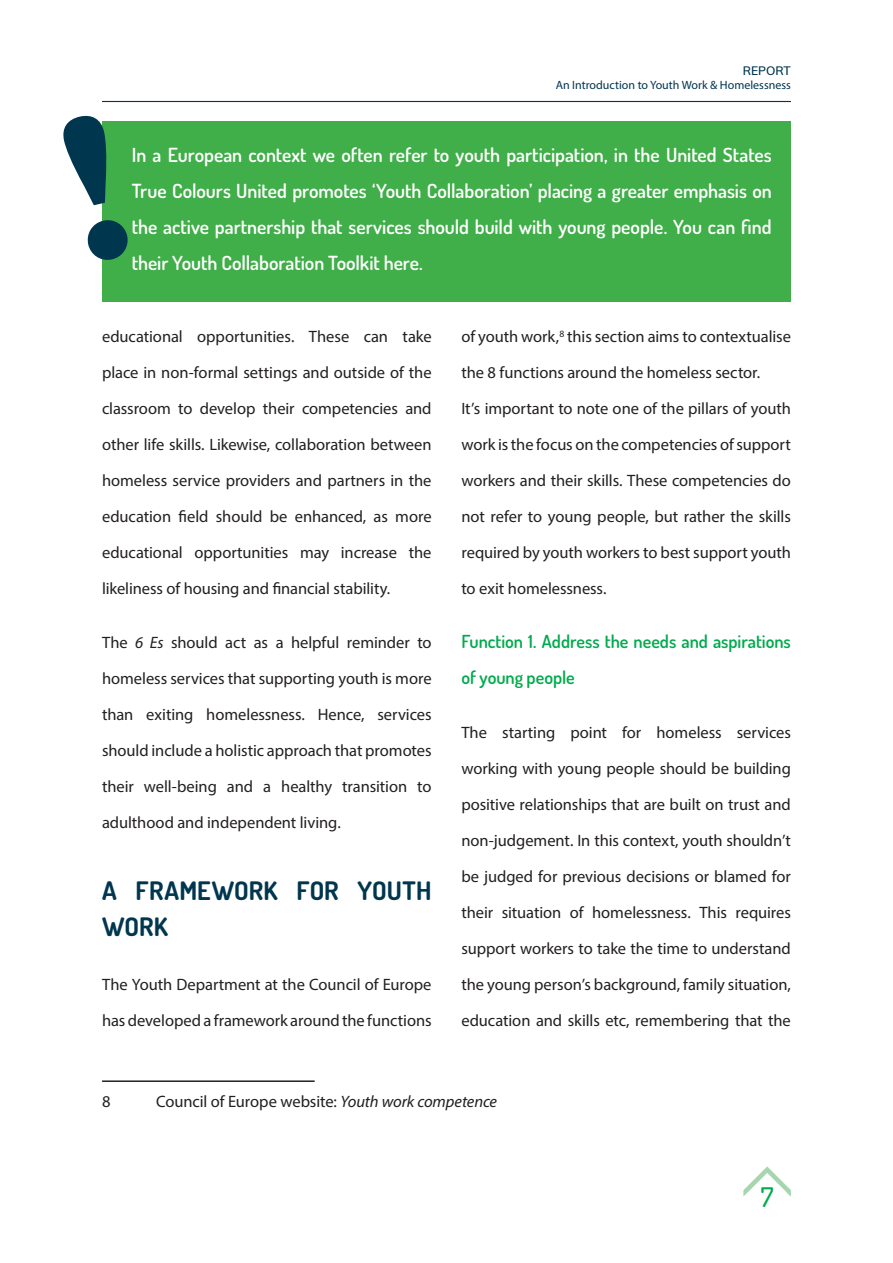
<style>
.page{position:relative;width:893px;height:1263px;background:#fff}
.page>*{position:absolute;margin:0;border:0;box-sizing:border-box;transform-origin:0 0}
.t1{font:500 27px "Dosis";color:#00ab4d}
.t2{font:700 25.5px/36px "Dosis";letter-spacing:.01em;color:#01364f}
.body_txt{font:600 19.5px/36px "Dosis";letter-spacing:-.005em;color:#fff;text-align:justify}
.body_txt-2{font:600 18px/36px "Dosis";color:#00ab4d}
.body_txt-3{font:16.5px/36px "Myriad Pro";letter-spacing:-.005em;color:#231f20;text-align:justify}
.t3{font:12px "Myriad Pro";color:#01364f}
.t4{font:600 12px "Muli";color:#01364f}
.s1{font-style:italic}
</style>
<div class="page">
<hr style="left:102px;top:101px;width:689px;height:1px;background:#01364f">
<svg style="left:743px;top:1166px;width:48px;height:30px"></svg>
<hr style="left:102px;top:1080px;width:213px;height:2px;background:#231f20">
<div style="left:102px;top:121px;width:689px;height:181px;background:#40ae49"></div>
<p class="t4" style="left:743px;top:62px;width:50px">REPORT</p>
<p class="t3" style="left:556px;top:78px;width:237px">An Introduction to Youth Work &amp; Homelessness</p>
<p class="body_txt" style="left:132px;top:136px;width:641px">In a European context we often refer to youth participation, in the United States True Colours United promotes ‘Youth Collaboration’ placing a greater emphasis on the active partnership that services should build with young people. You can find their Youth Collaboration Toolkit here.</p>
<h2 class="body_txt-3" style="left:102px;top:318px;width:331px">educational opportunities. These can take place in non-formal settings and outside of the classroom to develop their competencies and other life skills. Likewise, collaboration between homeless service providers and partners in the education field should be enhanced, as more educational opportunities may increase the likeliness of housing and financial stability.</h2>
<h2 class="body_txt-3" style="left:102px;top:624px;width:331px">The <span class="s1">6 Es</span> should act as a helpful reminder to homeless services that supporting youth is more than exiting homelessness. Hence, services should include a holistic approach that promotes their well-being and a healthy transition to adulthood and independent living.</h2>
<h2 class="t2" style="left:102px;top:872px;width:331px">A FRAMEWORK FOR YOUTH<br>WORK</h2>
<h2 class="body_txt-3" style="left:102px;top:966px;width:331px">The Youth Department at the Council of Europe has developed a framework around the functions</h2>
<h2 class="body_txt-3" style="left:461px;top:318px;width:331px">of youth work,<sup>8</sup> this section aims to contextualise the 8 functions around the homeless sector.</h2>
<p class="body_txt-3" style="left:461px;top:390px;width:331px">It’s important to note one of the pillars of youth work is the focus on the competencies of support workers and their skills. These competencies do not refer to young people, but rather the skills required by youth workers to best support youth to exit homelessness.</p>
<p class="body_txt-2" style="left:461px;top:622px;width:331px">Function 1. Address the needs and aspirations of young people</p>
<p class="body_txt-3" style="left:461px;top:714px;width:331px">The starting point for homeless services working with young people should be building positive relationships that are built on trust and non-judgement. In this context, youth shouldn’t be judged for previous decisions or blamed for their situation of homelessness. This requires support workers to take the time to understand the young person’s background, family situation, education and skills etc, remembering that the</p>
<p class="body_txt-3" style="left:102px;top:1083px;width:10px">8</p>
<p class="body_txt-3" style="left:156px;top:1083px;width:343px">Council of Europe website: <span class="s1">Youth work competence</span></p>
<h1 class="t1" style="left:761px;top:1177px;width:14px">7</h1>
</div>
